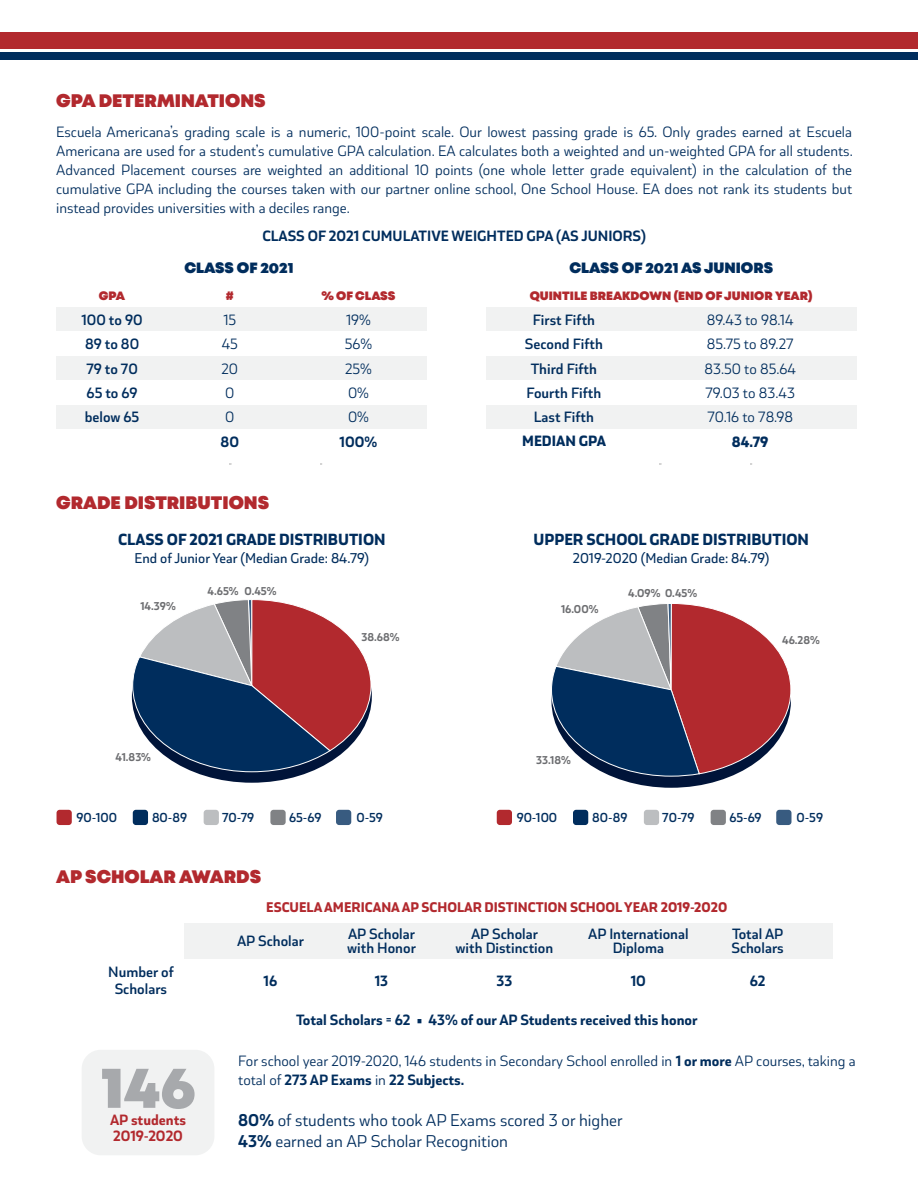
<style>
.page{position:relative;width:918px;height:1188px;background:#fff}
.page>*{position:absolute;margin:0;border:0;box-sizing:border-box;transform-origin:0 0}
.t1{font:900 58.65px "Mont";color:#a7a9ac}
.t2{font:18px/21.6px "Coversans";color:#002d5d}
.t3{font:900 18px "Mont";color:#b2292e}
.t4{font:800 17.1px "Coversans";color:#002d5d}
.t5{font:15.75px/24.3px "Coversans";color:#002d5d}
.t6{font:600 15.75px/24.3px "Coversans";color:#002d5d;text-align:center}
.t7{font:700 15.75px "Coversans";color:#002d5d}
.t8{font:700 15.75px/15.9px "Coversans";color:#b2292e}
.t9{font:800 15.75px "Coversans";color:#002d5d}
.t10{font:500 15px "Coversans";color:#002d5d}
.t11{font:800 14.85px "Coversans";color:#b2292e}
.t12{font:900 14.85px "Mont";color:#002d5d}
.t13{font:600 13.8px "Coversans";color:#002d5d}
.t14{font:700 12px "Coversans";color:#6d6e71}
.t15{font:900 12px "Mont";color:#b2292e}
.s1{font-weight:700}
</style>
<div class="page">
<div style="left:82px;top:1050px;width:132px;height:105px;background:#f1f2f2;border-radius:19px"></div>
<div style="left:0;top:33px;width:918px;height:16px;background:#b2292e"></div>
<div style="left:0;top:52px;width:918px;height:8px;background:#002d5d"></div>
<div style="left:56px;top:308px;width:370px;height:23px;background:#f1f2f2"></div>
<div style="left:56px;top:356px;width:370px;height:24px;background:#f1f2f2"></div>
<div style="left:56px;top:405px;width:370px;height:24px;background:#f1f2f2"></div>
<div style="left:486px;top:308px;width:370px;height:23px;background:#f1f2f2"></div>
<div style="left:486px;top:356px;width:370px;height:24px;background:#f1f2f2"></div>
<div style="left:486px;top:405px;width:370px;height:24px;background:#f1f2f2"></div>
<div style="left:57px;top:810px;width:15px;height:15px;background:#b2292e;border-radius:3px"></div>
<div style="left:133px;top:810px;width:15px;height:15px;background:#002d5d;border-radius:3px"></div>
<div style="left:204px;top:810px;width:15px;height:15px;background:#bcbec0;border-radius:3px"></div>
<div style="left:270px;top:810px;width:16px;height:15px;background:#808285;border-radius:3px"></div>
<div style="left:336px;top:810px;width:15px;height:15px;background:#385b80;border-radius:3px"></div>
<div style="left:497px;top:810px;width:15px;height:15px;background:#b2292e;border-radius:3px"></div>
<div style="left:573px;top:810px;width:15px;height:15px;background:#002d5d;border-radius:3px"></div>
<div style="left:644px;top:810px;width:15px;height:15px;background:#bcbec0;border-radius:3px"></div>
<div style="left:711px;top:810px;width:15px;height:15px;background:#808285;border-radius:3px"></div>
<div style="left:776px;top:810px;width:15px;height:15px;background:#385b80;border-radius:3px"></div>
<div style="left:184px;top:923px;width:649px;height:36px;background:#f1f2f2"></div>
<svg style="left:132px;top:599px;width:240px;height:174px"></svg>
<div style="left:552px;top:615px;width:239px;height:173px;background:#001439;border-radius:50%"></div>
<svg style="left:551px;top:603px;width:240px;height:174px"></svg>
<p class="t3" style="left:56px;top:92px;width:211px">GPA DETERMINATIONS</p>
<p class="t5" style="left:56px;top:123px;width:798px;line-height:18.9px;text-align:justify">Escuela Americana’s grading scale is a numeric, 100-point scale. Our lowest passing grade is 65. Only grades earned at Escuela Americana are used for a student’s cumulative GPA calculation. EA calculates both a weighted and un-weighted GPA for all students.<br>Advanced Placement courses are weighted an additional 10 points (one whole letter grade equivalent) in the calculation of the cumulative GPA including the courses taken with our partner online school, One School House. EA does not rank its students but instead provides universities with a deciles range.</p>
<p class="t7" style="left:262px;top:227px;width:385px">CLASS OF 2021 CUMULATIVE WEIGHTED GPA (AS JUNIORS)</p>
<p class="t12" style="left:184px;top:261px;width:111px">CLASS OF 2021</p>
<p class="t15" style="left:99px;top:290px;width:28px">GPA</p>
<p class="t15" style="left:226px;top:290px;width:9px">#</p>
<p class="t15" style="left:321px;top:290px;width:76px">% OF CLASS</p>
<p class="t6" style="left:82px;top:308px;width:63px;text-align:left">100 to 90<br>89 to 80<br>79 to 70<br>65 to 69 below 65</p>
<p class="t5" style="left:222px;top:308px;width:18px">15<br>45<br>20<br>0<br>0</p>
<p class="t7" style="left:221px;top:432px;width:20px">80</p>
<p class="t5" style="left:345px;top:308px;width:29px">19%<br>56%<br>25%<br>0%<br>0%</p>
<p class="t7" style="left:340px;top:432px;width:39px">100%</p>
<p class="t12" style="left:569px;top:261px;width:205px">CLASS OF 2021 AS JUNIORS</p>
<p class="t15" style="left:530px;top:290px;width:284px">QUINTILE BREAKDOWN (END OF JUNIOR YEAR)</p>
<p class="t6" style="left:525px;top:308px;width:80px">First Fifth<br>Second Fifth<br>Third Fifth<br>Fourth Fifth<br>Last Fifth</p>
<p class="t9" style="left:522px;top:432px;width:85px">MEDIAN GPA</p>
<p class="t5" style="left:705px;top:308px;width:93px">89.43 to 98.14<br>85.75 to 89.27<br>83.50 to 85.64<br>79.03 to 83.43<br>70.16 to 78.98</p>
<p class="t9" style="left:732px;top:432px;width:38px">84.79</p>
<p class="t3" style="left:56px;top:494px;width:215px">GRADE DISTRIBUTIONS</p>
<p class="t4" style="left:118px;top:529px;width:269px">CLASS OF 2021 GRADE DISTRIBUTION</p>
<p class="t10" style="left:135px;top:550px;width:236px">End of Junior Year (Median Grade: 84.79)</p>
<p class="t4" style="left:533px;top:529px;width:277px">UPPER SCHOOL GRADE DISTRIBUTION</p>
<p class="t10" style="left:573px;top:550px;width:198px">2019-2020 (Median Grade: 84.79)</p>
<p class="t14" style="left:208px;top:584px;width:71px">4.65% 0.45%</p>
<p class="t14" style="left:628px;top:586px;width:71px">4.09% 0.45%</p>
<p class="t14" style="left:140px;top:599px;width:37px">14.39%</p>
<p class="t14" style="left:561px;top:602px;width:39px">16.00%</p>
<p class="t14" style="left:362px;top:630px;width:39px">38.68%</p>
<p class="t14" style="left:782px;top:633px;width:39px">46.28%</p>
<p class="t14" style="left:116px;top:750px;width:37px">41.83%</p>
<p class="t14" style="left:536px;top:753px;width:36px">33.18%</p>
<p class="t13" style="left:76px;top:809px;width:42px">90-100</p>
<p class="t13" style="left:152px;top:809px;width:37px">80-89</p>
<p class="t13" style="left:222px;top:809px;width:34px">70-79</p>
<p class="t13" style="left:289px;top:809px;width:34px">65-69</p>
<p class="t13" style="left:356px;top:809px;width:28px">0-59</p>
<p class="t13" style="left:517px;top:809px;width:42px">90-100</p>
<p class="t13" style="left:592px;top:809px;width:37px">80-89</p>
<p class="t13" style="left:662px;top:809px;width:34px">70-79</p>
<p class="t13" style="left:729px;top:809px;width:34px">65-69</p>
<p class="t13" style="left:797px;top:809px;width:28px">0-59</p>
<p class="t3" style="left:56px;top:868px;width:206px">AP SCHOLAR AWARDS</p>
<p class="t11" style="left:266px;top:899px;width:463px">ESCUELA AMERICANA AP SCHOLAR DISTINCTION SCHOOL YEAR 2019-2020</p>
<p class="t6" style="left:237px;top:929px;width:69px">AP Scholar</p>
<p class="t6" style="left:347px;top:927px;width:70px;line-height:13.5px;text-align:left">AP Scholar with Honor</p>
<p class="t6" style="left:456px;top:927px;width:99px;line-height:13.5px">AP Scholar with Distinction</p>
<p class="t6" style="left:588px;top:927px;width:102px;line-height:13.5px">AP International<br>Diploma</p>
<p class="t6" style="left:731px;top:927px;width:54px;line-height:13.5px;text-align:left">Total AP<br>Scholars</p>
<p class="t6" style="left:108px;top:964px;width:67px;line-height:16.5px">Number of<br>Scholars</p>
<p class="t7" style="left:264px;top:972px;width:15px">16</p>
<p class="t7" style="left:375px;top:972px;width:15px">13</p>
<p class="t7" style="left:497px;top:972px;width:17px">33</p>
<p class="t7" style="left:631px;top:972px;width:17px">10</p>
<p class="t7" style="left:750px;top:972px;width:17px">62</p>
<p class="t7" style="left:296px;top:1011px;width:403px">Total Scholars = 62 • 43% of our AP Students received this honor</p>
<h1 class="t1" style="left:101px;top:1059px;width:96px">146</h1>
<p class="t8" style="left:110px;top:1112px;width:78px">AP students<br>2019-2020</p>
<p class="t5" style="left:238px;top:1052px;width:619px;line-height:18.9px">For school year 2019-2020, 146 students in Secondary School enrolled in <span class="s1">1 or more</span> AP courses, taking a total of <span class="s1">273 AP Exams</span> in <span class="s1">22 Subjects.</span></p>
<p class="t2" style="left:238px;top:1109px;width:386px"><span class="s1">80%</span> of students who took AP Exams scored 3 or higher<br><span class="s1">43%</span> earned an AP Scholar Recognition</p>
</div>
